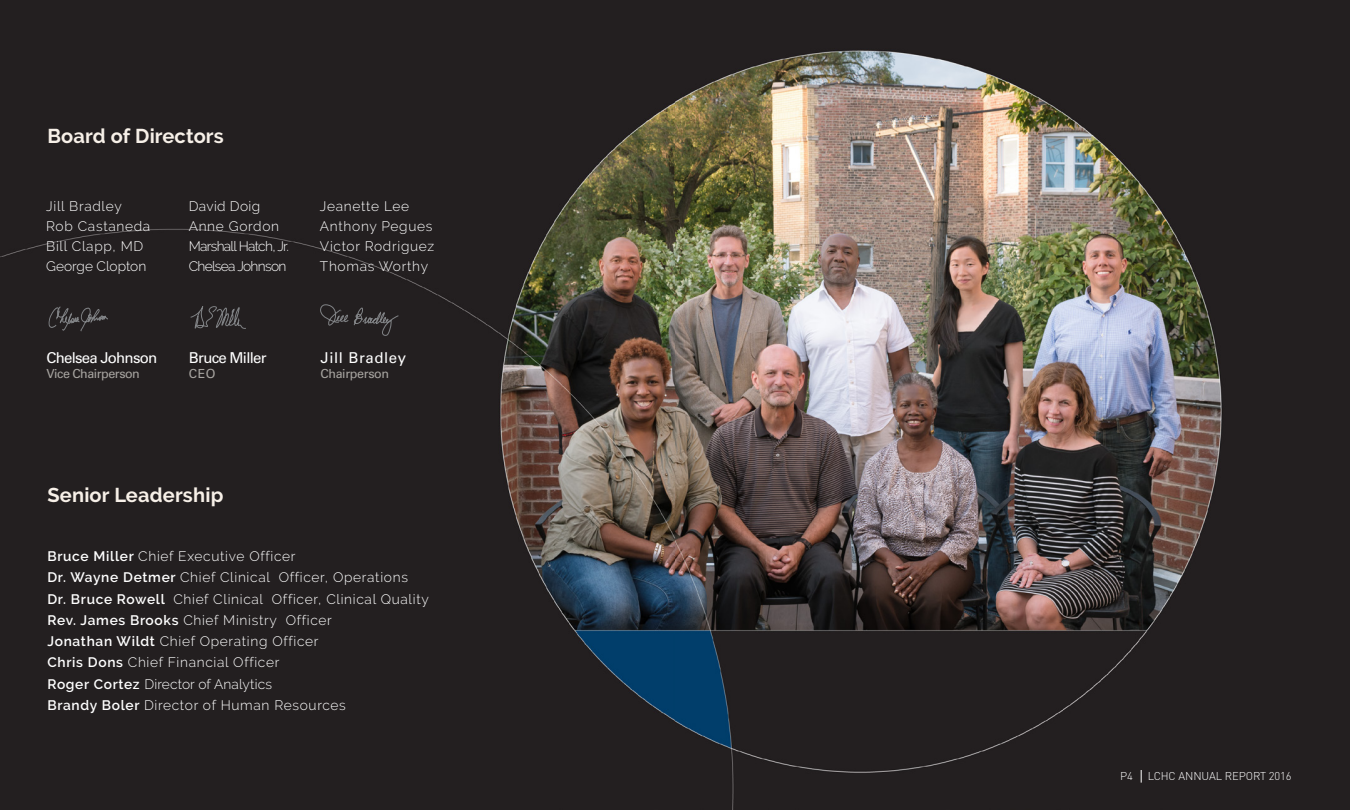
<style>
.page{position:relative;width:1350px;height:810px;background:#fff}
.page>*{position:absolute;margin:0;border:0;box-sizing:border-box;transform-origin:0 0}
.t1{font:700 20px "Raleway";letter-spacing:.01em;color:#f7f0e8}
.t2{font:15px "Univers LT Std";letter-spacing:-.05em;color:#fff}
.t3{font:15px "Univers LT Std";letter-spacing:.04em;color:#fff}
.t4{font:300 13.75px/21.2px "Raleway";letter-spacing:.05em;color:#fff}
.t5{font:300 13.75px/20px "Raleway";letter-spacing:-.05em;color:#fff}
.t6{font:12.5px "Univers LT Std";letter-spacing:-.03em;color:#a8a5a1}
.t7{font:300 11.25px "DINOT";letter-spacing:-.01em;color:#fff}
.s1{font-weight:600}
</style>
<div class="page">
<img style="left:0;top:0;width:1350px;height:810px">
<svg style="left:190px;top:306px;width:56px;height:23px"></svg>
<svg style="left:320px;top:304px;width:79px;height:32px;background:#2f2c2d"></svg>
<svg style="left:48px;top:306px;width:60px;height:25px"></svg>
<svg style="left:1141px;top:770px;width:1px;height:13px"></svg>
<h1 class="t1" style="left:47px;top:124px;width:178px">Board of Directors</h1>
<p class="t4" style="left:46px;top:196px;width:106px;line-height:20px">Jill Bradley<br>Rob Castaneda<br>Bill Clapp, MD<br>George Clopton</p>
<p class="t5" style="left:189px;top:196px;width:102px">David Doig<br>Anne Gordon<br>Marshall Hatch, Jr.<br>Chelsea Johnson</p>
<p class="t4" style="left:320px;top:196px;width:116px;line-height:20px">Jeanette Lee<br>Anthony Pegues<br>Victor Rodriguez<br>Thomas Worthy</p>
<p class="t2" style="left:46px;top:349px;width:112px">Chelsea Johnson</p>
<p class="t6" style="left:46px;top:367px;width:95px">Vice Chairperson</p>
<p class="t2" style="left:189px;top:349px;width:79px">Bruce Miller</p>
<p class="t6" style="left:189px;top:367px;width:28px">CEO</p>
<h1 class="t1" style="left:47px;top:483px;width:177px">Senior Leadership</h1>
<p class="t3" style="left:320px;top:349px;width:87px">Jill Bradley</p>
<p class="t6" style="left:320px;top:367px;width:70px">Chairperson</p>
<p class="t4" style="left:47px;top:546px;width:383px"><span class="s1">Bruce Miller</span> Chief Executive Officer<br><span class="s1">Dr. Wayne Detmer</span> Chief Clinical Officer, Operations <span class="s1">Dr. Bruce Rowell</span> Chief Clinical Officer, Clinical Quality <span class="s1">Rev. James Brooks</span> Chief Ministry Officer<br><span class="s1">Jonathan Wildt</span> Chief Operating Officer<br><span class="s1">Chris Dons</span> Chief Financial Officer<br><span class="s1">Roger Cortez</span> Director of Analytics<br><span class="s1">Brandy Boler</span> Director of Human Resources</p>
<p class="t7" style="left:1120px;top:769px;width:14px">P4</p>
<p class="t7" style="left:1148px;top:769px;width:145px">LCHC ANNUAL REPORT 2016</p>
</div>
